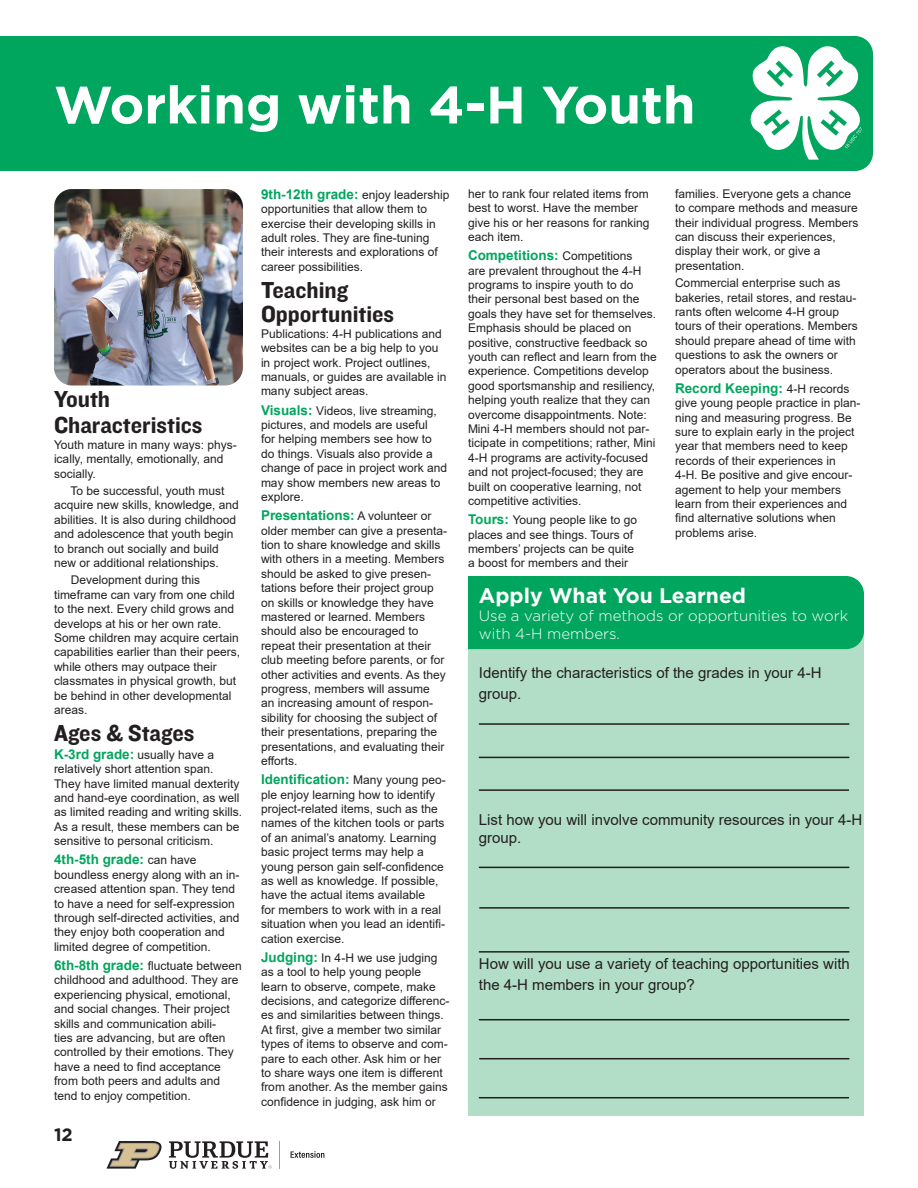
<style>
.page{position:relative;width:918px;height:1188px;background:#fff}
.page>*{position:absolute;margin:0;border:0;box-sizing:border-box;transform-origin:0 0}
.Page_Heading{font:700 52.5px "Gotham";color:#fff}
.Subheading{font:24px/24px "Knockout HTF51 Middleweight";color:#231f20}
.Apply_1{font:700 21px "Gotham";color:#fff}
.t1{font:700 18px "Gotham";color:#231f20}
.Body{font:15px/18px "Arial";color:#231f20}
.Apply_2{font:300 15px/18px "Gotham";color:#fff}
.Small_Body{font:700 13.5px "Arial";color:#00a65d}
.Small_Body-2{font:12px/14.4px "Arial";color:#231f20}
.s1{font-weight:700;font-size:13.5px;color:#00a65d}
.s2{font-weight:400;font-size:12px;color:#231f20}
</style>
<div class="page">
<div style="left:0;top:36px;width:873px;height:135px;background:#00a65d"></div>
<svg style="left:751px;top:46px;width:111px;height:114px"></svg>
<svg style="left:291px;top:1151px;width:33px;height:7px"></svg>
<svg style="left:279px;top:1141px;width:1px;height:28px"></svg>
<svg style="left:106px;top:1141px;width:56px;height:28px"></svg>
<svg style="left:169px;top:1141px;width:103px;height:28px"></svg>
<div style="left:468px;top:613px;width:396px;height:503px;background:#b2ddc6"></div>
<div style="left:468px;top:576px;width:396px;height:73px;background:#00a65d"></div>
<hr style="left:479px;top:723px;width:370px;height:2px;background:#231f20">
<hr style="left:479px;top:757px;width:370px;height:1px;background:#231f20">
<hr style="left:479px;top:789px;width:370px;height:2px;background:#231f20">
<hr style="left:479px;top:867px;width:370px;height:1px;background:#231f20">
<hr style="left:479px;top:907px;width:370px;height:2px;background:#231f20">
<hr style="left:479px;top:951px;width:370px;height:2px;background:#231f20">
<hr style="left:479px;top:1019px;width:370px;height:1px;background:#231f20">
<hr style="left:479px;top:1058px;width:370px;height:1px;background:#231f20">
<hr style="left:479px;top:1097px;width:370px;height:1px;background:#231f20">
<img style="left:54px;top:189px;width:189px;height:197px">
<p class="Page_Heading" style="left:54px;top:75px;width:643px">Working with 4-H Youth</p>
<p class="Subheading" style="left:54px;top:388px;width:58px">Youth</p>
<p class="Subheading" style="left:54px;top:414px;width:150px">Characteristics</p>
<p class="Small_Body-2" style="left:54px;top:437px;width:184px">Youth mature in many ways: phys&shy;ically, mentally, emotionally, and socially.</p>
<p class="Small_Body-2" style="left:54px;top:484px;width:186px;text-indent:16px">To be successful, youth must acquire new skills, knowledge, and abilities. It is also during childhood and adolescence that youth begin to branch out socially and build new or additional relationships.</p>
<p class="Small_Body-2" style="left:54px;top:573px;width:188px;text-indent:17px">Development during this timeframe can vary from one child to the next. Every child grows and develops at his or her own rate.<br>Some children may acquire certain capabilities earlier than their peers, while others may outpace their classmates in physical growth, but be behind in other developmental areas.</p>
<p class="Subheading" style="left:54px;top:722px;width:142px">Ages &amp; Stages</p>
<p class="Small_Body-2" style="left:54px;top:747px;width:190px"><span class="s1">K-3rd grade:</span> usually have a relatively short attention span.<br>They have limited manual dexterity and hand-eye coordination, as well as limited reading and writing skills.<br>As a result, these members can be sensitive to personal criticism.</p>
<p class="Small_Body" style="left:54px;top:850px;width:144px">4th-5th grade: <span class="s2">can have</span></p>
<p class="Small_Body-2" style="left:54px;top:867px;width:187px">boundless energy along with an in&shy;creased attention span. They tend to have a need for self-expression through self-directed activities, and they enjoy both cooperation and limited degree of competition.</p>
<p class="Small_Body-2" style="left:54px;top:958px;width:189px"><span class="s1">6th-8th grade:</span> fluctuate between childhood and adulthood. They are experiencing physical, emotional, and social changes. Their project skills and communication abili-<br>ties are advancing, but are often controlled by their emotions. They have a need to find acceptance from both peers and adults and tend to enjoy competition.</p>
<h3 class="t1" style="left:54px;top:1124px;width:20px">12</h3>
<p class="Small_Body-2" style="left:261px;top:187px;width:190px"><span class="s1">9th-12th grade:</span> enjoy leadership opportunities that allow them to exercise their developing skills in adult roles. They are fine-tuning their interests and explorations of career possibilities.</p>
<p class="Subheading" style="left:261px;top:279px;width:135px">Teaching<br>Opportunities</p>
<p class="Small_Body-2" style="left:261px;top:326px;width:187px">Publications: 4-H publications and websites can be a big help to you in project work. Project outlines, manuals, or guides are available in many subject areas.</p>
<p class="Small_Body-2" style="left:261px;top:403px;width:188px"><span class="s1">Visuals:</span> Videos, live streaming, pictures, and models are useful<br>for helping members see how to do things. Visuals also provide a change of pace in project work and may show members new areas to explore.</p>
<p class="Small_Body" style="left:261px;top:506px;width:172px">Presentations: <span class="s2">A volunteer or</span></p>
<p class="Small_Body-2" style="left:261px;top:523px;width:188px">older member can give a presenta&shy;tion to share knowledge and skills with others in a meeting. Members should be asked to give presen&shy;tations before their project group on skills or knowledge they have mastered or learned. Members should also be encouraged to repeat their presentation at their club meeting before parents, or for other activities and events. As they progress, members will assume<br>an increasing amount of respon&shy;sibility for choosing the subject of their presentations, preparing the presentations, and evaluating their efforts.</p>
<p class="Small_Body" style="left:261px;top:770px;width:186px">Identification: <span class="s2">Many young peo-</span></p>
<p class="Small_Body-2" style="left:261px;top:787px;width:186px">ple enjoy learning how to identify project-related items, such as the names of the kitchen tools or parts of an animal’s anatomy. Learning basic project terms may help a young person gain self-confidence as well as knowledge. If possible, have the actual items available<br>for members to work with in a real situation when you lead an identifi&shy;cation exercise.</p>
<p class="Small_Body-2" style="left:261px;top:950px;width:190px"><span class="s1">Judging:</span> In 4-H we use judging as a tool to help young people learn to observe, compete, make decisions, and categorize differenc&shy;es and similarities between things.<br>At first, give a member two similar types of items to observe and com&shy;pare to each other. Ask him or her to share ways one item is different from another. As the member gains confidence in judging, ask him or</p>
<p class="Small_Body-2" style="left:468px;top:186px;width:183px">her to rank four related items from best to worst. Have the member give his or her reasons for ranking each item.</p>
<p class="Small_Body" style="left:468px;top:246px;width:166px">Competitions: <span class="s2">Competitions</span></p>
<p class="Small_Body-2" style="left:468px;top:263px;width:190px">are prevalent throughout the 4-H programs to inspire youth to do their personal best based on the goals they have set for themselves.<br>Emphasis should be placed on positive, constructive feedback so youth can reflect and learn from the experience. Competitions develop good sportsmanship and resiliency, helping youth realize that they can overcome disappointments. Note:<br>Mini 4-H members should not par&shy;ticipate in competitions; rather, Mini 4-H programs are activity-focused and not project-focused; they are built on cooperative learning, not competitive activities.</p>
<p class="Small_Body-2" style="left:468px;top:513px;width:171px"><span class="s1">Tours:</span> Young people like to go places and see things. Tours of members’ projects can be quite a boost for members and their</p>
<p class="Small_Body-2" style="left:675px;top:186px;width:185px">families. Everyone gets a chance to compare methods and measure their individual progress. Members can discuss their experiences, display their work, or give a presentation.</p>
<p class="Small_Body-2" style="left:675px;top:276px;width:184px">Commercial enterprise such as bakeries, retail stores, and restau&shy;rants often welcome 4-H group tours of their operations. Members should prepare ahead of time with questions to ask the owners or operators about the business.</p>
<p class="Small_Body" style="left:675px;top:378px;width:176px">Record Keeping: <span class="s2">4-H records</span></p>
<p class="Small_Body-2" style="left:675px;top:396px;width:187px">give young people practice in plan&shy;ning and measuring progress. Be sure to explain early in the project year that members need to keep records of their experiences in<br>4-H. Be positive and give encour&shy;agement to help your members learn from their experiences and find alternative solutions when problems arise.</p>
<p class="Apply_1" style="left:479px;top:583px;width:269px">Apply What You Learned</p>
<p class="Apply_2" style="left:479px;top:607px;width:371px">Use a variety of methods or opportunities to work with 4-H members.</p>
<p class="Body" style="left:479px;top:663px;width:344px">Identify the characteristics of the grades in your 4-H</p>
<p class="Body" style="left:479px;top:684px;width:44px">group.</p>
<p class="Body" style="left:479px;top:810px;width:385px">List how you will involve community resources in your 4-H group.</p>
<p class="Body" style="left:479px;top:954px;width:372px">How will you use a variety of teaching opportunities with</p>
<p class="Body" style="left:479px;top:975px;width:217px">the 4-H members in your group?</p>
</div>
